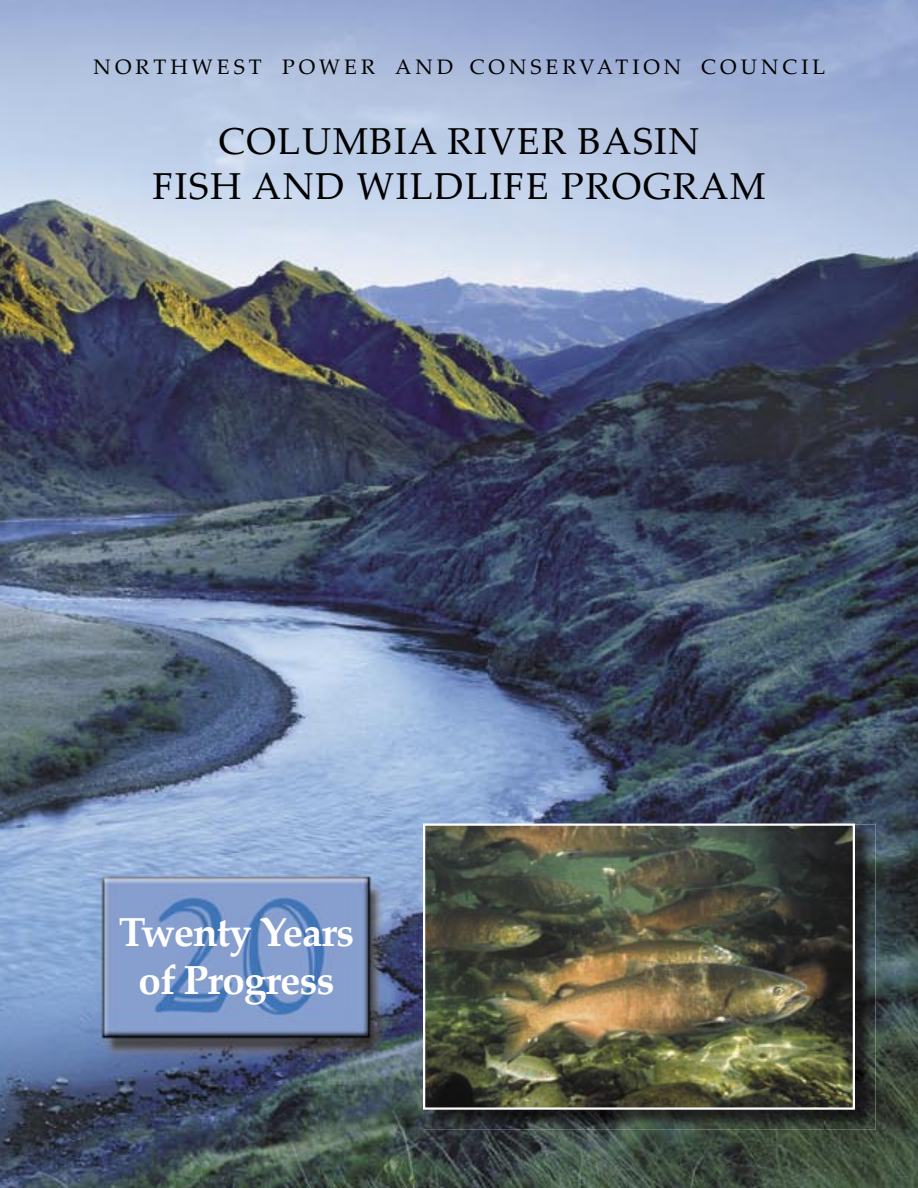
<style>
.page{position:relative;width:918px;height:1188px;background:#fff}
.page>*{position:absolute;margin:0;border:0;box-sizing:border-box;transform-origin:0 0}
.t1{font:700 40.5px/48.6px "Palatino Linotype";letter-spacing:-.025em;color:#fff;text-align:center}
.t2{font:37.5px/45px "Palatino Linotype";letter-spacing:.04em;color:#000;text-align:center}
.t3{font:21px "Palatino Linotype";letter-spacing:.19em;color:#000}
</style>
<div class="page">
<img style="left:0;top:0;width:918px;height:1188px">
<img style="left:83px;top:854px;width:340px;height:229px">
<img style="left:424px;top:824px;width:451px;height:306px">
<img style="left:425px;top:826px;width:428px;height:281px">
<hr style="left:423px;top:825px;width:2px;height:284px;background:#fff">
<hr style="left:424px;top:1107px;width:430px;height:3px;background:#fff">
<hr style="left:853px;top:825px;width:2px;height:284px;background:#fff">
<hr style="left:424px;top:824px;width:430px;height:2px;background:#fff">
<p class="t3" style="left:94px;top:52px;width:733px">NORTHWEST POWER AND CONSERVATION COUNCIL</p>
<p class="t2" style="left:152px;top:117px;width:615px">COLUMBIA RIVER BASIN<br>FISH AND WILDLIFE PROGRAM</p>
<p class="t1" style="left:119px;top:906px;width:237px">Twenty Years of Progress</p>
</div>
